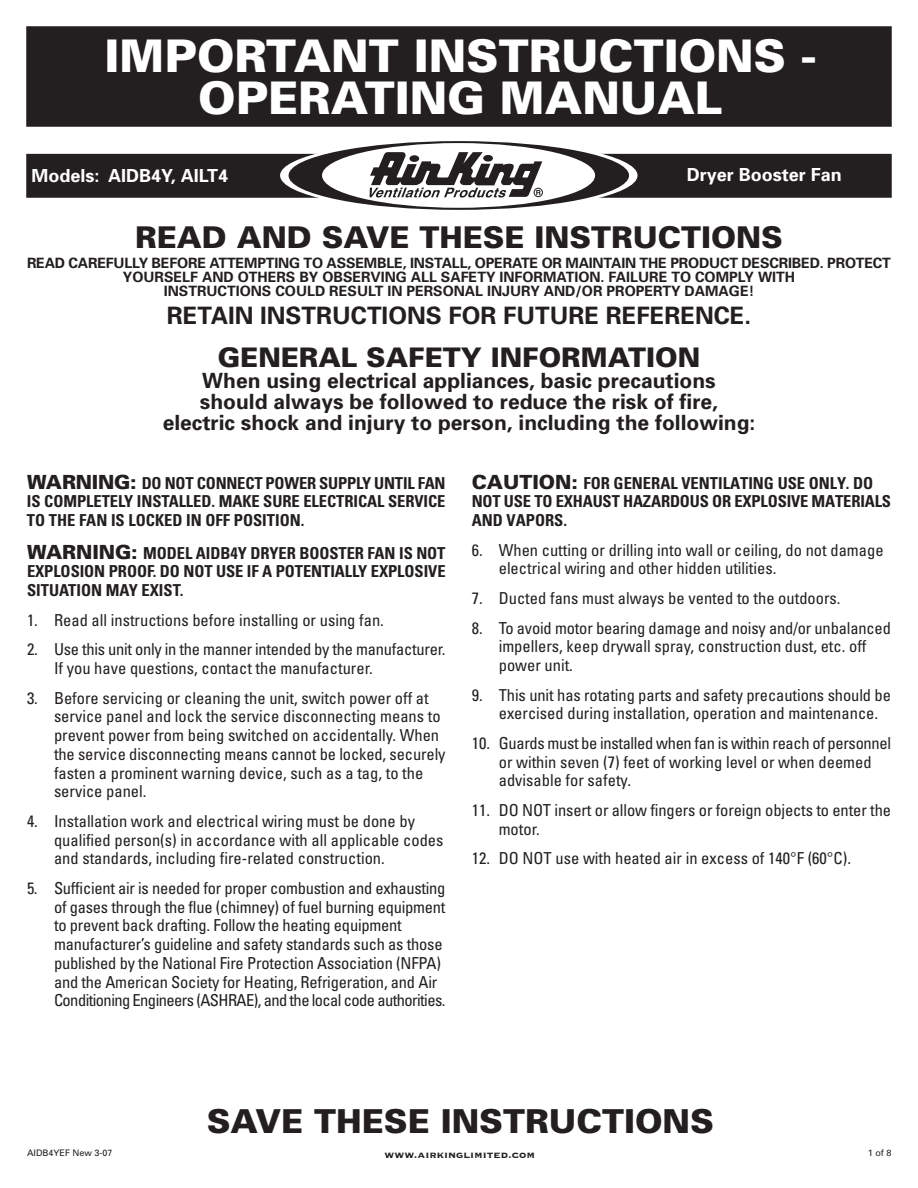
<style>
.page{position:relative;width:918px;height:1188px;background:#fff}
.page>*{position:absolute;margin:0;border:0;box-sizing:border-box;transform-origin:0 0}
.t1{font:900 45px/42px "Univers";color:#fff;text-align:center}
.t2{font:900 33px "Univers";color:#231f20}
.t3{font:900 30px "Univers";color:#231f20}
.t4{font:900 27px "Univers";color:#231f20}
.t5{font:700 24px "Univers";color:#231f20}
.t6{font:700 21px/21px "Univers";color:#231f20;text-align:center}
.t7{font:700 18px "Univers";color:#fff}
.t8{font:condensed 16.5px/18.8px "Univers";color:#231f20}
.t9{font:700 condensed 16.5px/18.8px "Univers";letter-spacing:-.005em;color:#231f20;text-align:justify}
.t10{font:700 14.25px/14.2px "Univers";color:#231f20;text-align:center}
.t11{font:700 12px "Copperplate";color:#231f20}
.t12{font:9px "Univers";color:#231f20}
.s1{font-weight:900;font-stretch:normal;font-size:19.5px}
</style>
<div class="page">
<div style="left:26px;top:26px;width:866px;height:101px;background:#231f20;border:2px solid #231f20"></div>
<div style="left:26px;top:154px;width:866px;height:44px;background:#231f20;border:2px solid #231f20"></div>
<svg style="left:280px;top:139px;width:358px;height:73px"></svg>
<div style="left:289px;top:141px;width:340px;height:69px;background:#231f20;border-radius:50%"></div>
<div style="left:322px;top:143px;width:273px;height:65px;background:#fff;border-radius:50%"></div>
<div style="left:534px;top:188px;width:9px;height:9px;border:1px solid #231f20;border-radius:50%"></div>
<svg style="left:370px;top:152px;width:172px;height:46px"></svg>
<h1 class="t1" style="left:105px;top:39px;width:713px">IMPORTANT INSTRUCTIONS -<br>OPERATING MANUAL</h1>
<p class="t7" style="left:32px;top:169px;width:198px">Models: AIDB4Y, AILT4</p>
<p class="t7" style="left:687px;top:168px;width:157px">Dryer Booster Fan</p>
<h3 class="t3" style="left:135px;top:227px;width:649px">READ AND SAVE THESE INSTRUCTIONS</h3>
<p class="t10" style="left:27px;top:257px;width:866px">READ CAREFULLY BEFORE ATTEMPTING TO ASSEMBLE, INSTALL, OPERATE OR MAINTAIN THE PRODUCT DESCRIBED. PROTECT<br>YOURSELF AND OTHERS BY OBSERVING ALL SAFETY INFORMATION. FAILURE TO COMPLY WITH<br>INSTRUCTIONS COULD RESULT IN PERSONAL INJURY AND/OR PROPERTY DAMAGE!</p>
<h3 class="t5" style="left:167px;top:306px;width:586px">RETAIN INSTRUCTIONS FOR FUTURE REFERENCE.</h3>
<h3 class="t4" style="left:218px;top:347px;width:484px">GENERAL SAFETY INFORMATION</h3>
<p class="t6" style="left:163px;top:372px;width:594px">When using electrical appliances, basic precautions<br>should always be followed to reduce the risk of fire, electric shock and injury to person, including the following:</p>
<p class="t9" style="left:27px;top:475px;width:420px"><span class="s1">WARNING:</span> DO NOT CONNECT POWER SUPPLY UNTIL FAN IS COMPLETELY INSTALLED. MAKE SURE ELECTRICAL SERVICE TO THE FAN IS LOCKED IN OFF POSITION.</p>
<p class="t9" style="left:27px;top:545px;width:420px"><span class="s1">WARNING:</span> MODEL AIDB4Y DRYER BOOSTER FAN IS NOT EXPLOSION PROOF. DO NOT USE IF A POTENTIALLY EXPLOSIVE SITUATION MAY EXIST.</p>
<p class="t8" style="left:27px;top:612px;width:358px">1. Read all instructions before installing or using fan.</p>
<p class="t8" style="left:54px;top:642px;width:393px;text-indent:-27px">2. Use this unit only in the manner intended by the manufacturer.<br>If you have questions, contact the manufacturer.</p>
<p class="t8" style="left:54px;top:690px;width:393px;text-indent:-27px">3. Before servicing or cleaning the unit, switch power off at service panel and lock the service disconnecting means to prevent power from being switched on accidentally. When the service disconnecting means cannot be locked, securely fasten a prominent warning device, such as a tag, to the service panel.</p>
<p class="t8" style="left:54px;top:813px;width:391px;text-indent:-27px">4. Installation work and electrical wiring must be done by qualified person(s) in accordance with all applicable codes and standards, including fire-related construction.</p>
<p class="t8" style="left:54px;top:880px;width:393px;text-indent:-27px">5. Sufficient air is needed for proper combustion and exhausting of gases through the flue (chimney) of fuel burning equipment to prevent back drafting. Follow the heating equipment manufacturer’s guideline and safety standards such as those published by the National Fire Protection Association (NFPA) and the American Society for Heating, Refrigeration, and Air Conditioning Engineers (ASHRAE), and the local code authorities.</p>
<p class="t9" style="left:472px;top:475px;width:421px;text-align:left"><span class="s1">CAUTION:</span> FOR GENERAL VENTILATING USE ONLY. DO<br>NOT USE TO EXHAUST HAZARDOUS OR EXPLOSIVE MATERIALS<br>AND VAPORS.</p>
<p class="t8" style="left:499px;top:542px;width:386px;text-indent:-27px">6. When cutting or drilling into wall or ceiling, do not damage electrical wiring and other hidden utilities.</p>
<p class="t8" style="left:472px;top:590px;width:370px">7. Ducted fans must always be vented to the outdoors.</p>
<p class="t8" style="left:499px;top:620px;width:394px;text-indent:-27px">8. To avoid motor bearing damage and noisy and/or unbalanced impellers, keep drywall spray, construction dust, etc. off power unit.</p>
<p class="t8" style="left:499px;top:687px;width:394px;text-indent:-27px">9. This unit has rotating parts and safety precautions should be exercised during installation, operation and maintenance.</p>
<p class="t8" style="left:499px;top:735px;width:394px;text-indent:-27px">10. Guards must be installed when fan is within reach of personnel or within seven (7) feet of working level or when deemed advisable for safety.</p>
<p class="t8" style="left:499px;top:802px;width:394px;text-indent:-27px">11. DO NOT insert or allow fingers or foreign objects to enter the motor.</p>
<p class="t8" style="left:472px;top:851px;width:381px">12. DO NOT use with heated air in excess of 140 F (60 C).</p>
<h2 class="t2" style="left:207px;top:1109px;width:509px">SAVE THESE INSTRUCTIONS</h2>
<p class="t12" style="left:27px;top:1149px;width:87px">AIDB4YEF New 3-07</p>
<p class="t11" style="left:385px;top:1147px;width:152px">www.airkinglimited.com</p>
<p class="t12" style="left:868px;top:1149px;width:25px">1 of 8</p>
</div>
